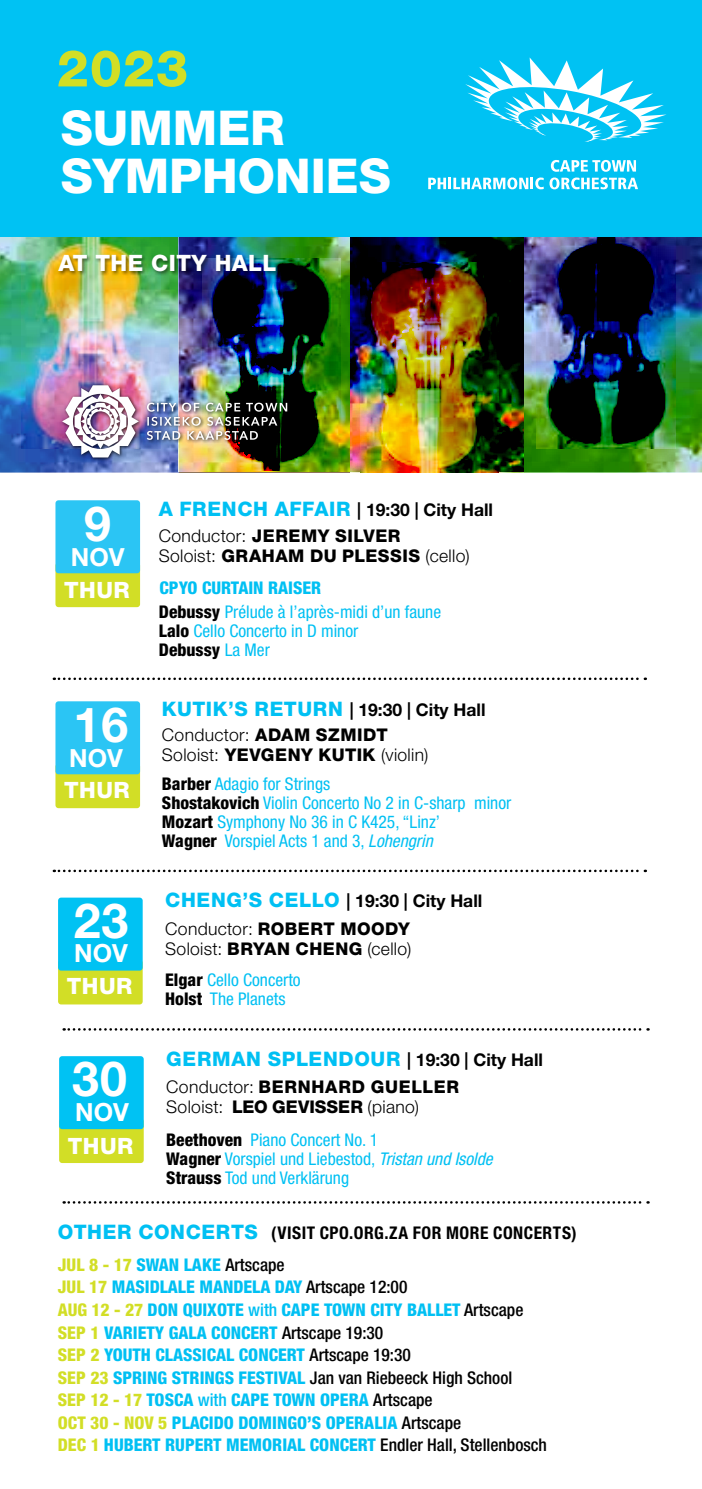
<style>
.page{position:relative;width:702px;height:1489px;background:#fff}
.page>*{position:absolute;margin:0;border:0;box-sizing:border-box;transform-origin:0 0}
.t1{font:800 51px "Helvetica Neue LT Pro";color:#d2de26}
.t2{font:700 48.25px "Helvetica Neue LT Std";color:#fff}
.t3{font:800 48px/48px "Helvetica Neue LT Std";color:#fff}
.t4{font:700 25px "Helvetica Neue LT Std";color:#fff}
.t5{font:800 22.5px "Helvetica Neue LT Std";letter-spacing:.02em;color:#fff}
.t6{font:800 20px "Helvetica Neue LT Std";letter-spacing:.035em;color:#00c0f3}
.t7{font:800 condensed 17.5px/22.5px "Helvetica Neue LT Std";color:#00c0f3}
.t8{font:condensed 17.5px/18.8px "Helvetica Neue LT Std";color:#00c0f3}
.t9{font:700 17.5px/25.2px "Helvetica Neue LT Std";color:#000}
.t10{font:800 17.5px/20px "Helvetica Neue LT Std";letter-spacing:.035em;color:#000}
.t11{font:300 17.5px/31.5px "Helvetica Neue LT Std";letter-spacing:.02em;color:#000}
.t12{font:700 condensed 17.5px/32.2px "Helvetica Neue LT Std";letter-spacing:.03em;color:#000}
.t13{font:800 condensed 17.5px "Helvetica Neue LT Pro";color:#00c0f3}
.t14{font:800 condensed 17.5px "Helvetica Neue LT Pro";color:#000}
.s1{font-weight:800;font-size:20px;color:#00c0f3}
.s2{font-weight:300}
.s3{font-family:"Helvetica Neue LT Pro";font-weight:800;color:#000}
.s4{font-family:"Helvetica Neue LT Std";font-weight:400;color:#00c0f3}
.s5{color:#fff}
.s6{font-weight:800}
.s7{font-style:italic}
.s8{font-family:"Helvetica Neue LT Pro";font-weight:800;font-stretch:condensed}
.s9{font-weight:400;font-stretch:condensed;color:#00c0f3}
.s10{font-weight:700;font-size:17.5px;color:#000}
.s11{font-weight:800;font-stretch:normal;font-size:20px;color:#00c0f3}
.s12{font-weight:800;color:#d2de26}
.s13{font-weight:800;color:#00c0f3}
.s14{font-weight:500}
.s15{color:#d2de26}
.s16{font-weight:500;color:#000}
</style>
<div class="page">
<img style="left:0;top:236px;width:179px;height:236px">
<img style="left:22px;top:236px;width:138px;height:213px">
<img style="left:523px;top:236px;width:179px;height:236px">
<img style="left:537px;top:236px;width:138px;height:213px">
<img style="left:179px;top:236px;width:171px;height:236px">
<img style="left:202px;top:258px;width:138px;height:212px">
<img style="left:350px;top:236px;width:173px;height:236px">
<img style="left:361px;top:263px;width:138px;height:209px">
<div style="left:0;top:0;width:702px;height:236px;background:#00c2f3"></div>
<svg style="left:54px;top:677px;width:591px;height:3px"></svg>
<svg style="left:54px;top:869px;width:591px;height:3px"></svg>
<div style="left:55px;top:562px;width:85px;height:45px;background:#d2de26;border-radius:3px"></div>
<div style="left:55px;top:763px;width:85px;height:45px;background:#d2de26;border-radius:3px"></div>
<div style="left:55px;top:500px;width:85px;height:73px;background:#2bc5f4;border-radius:3px"></div>
<div style="left:55px;top:701px;width:85px;height:73px;background:#2bc5f4;border-radius:3px"></div>
<svg style="left:64px;top:1028px;width:584px;height:2px"></svg>
<svg style="left:64px;top:1201px;width:584px;height:2px"></svg>
<div style="left:59px;top:1118px;width:85px;height:44px;background:#d2de26;border-radius:3px"></div>
<div style="left:59px;top:1056px;width:85px;height:73px;background:#00c2f3;border-radius:3px"></div>
<div style="left:58px;top:959px;width:85px;height:45px;background:#d2de26;border-radius:3px"></div>
<div style="left:58px;top:897px;width:85px;height:73px;background:#00c2f3;border-radius:3px"></div>
<div style="left:56px;top:254px;width:224px;height:22px;background:#000;opacity:.5"></div>
<svg style="left:465px;top:57px;width:201px;height:85px"></svg>
<svg style="left:428px;top:177px;width:115px;height:12px"></svg>
<svg style="left:549px;top:160px;width:89px;height:29px"></svg>
<div style="left:60px;top:383px;width:231px;height:78px;background:#000;opacity:.75"></div>
<img style="left:147px;top:402px;width:140px;height:38px">
<img style="left:62px;top:385px;width:77px;height:72px">
<h1 class="t1" style="left:57px;top:38px;width:133px">2023</h1>
<h3 class="t3" style="left:61px;top:104px;width:332px">SUMMER<br>SYMPHONIES</h3>
<p class="t5" style="left:58px;top:250px;width:219px">AT THE CITY HALL</p>
<h2 class="t2" style="left:84px;top:494px;width:28px">9</h2>
<h3 class="t4" style="left:71px;top:541px;width:55px">NOV</h3>
<p class="t5" style="left:64px;top:576px;width:67px">THUR</p>
<h2 class="t2" style="left:74px;top:695px;width:56px">16</h2>
<h3 class="t4" style="left:69px;top:742px;width:55px">NOV</h3>
<p class="t5" style="left:64px;top:776px;width:67px">THUR</p>
<h2 class="t2" style="left:74px;top:890px;width:56px">23</h2>
<h3 class="t4" style="left:74px;top:937px;width:55px">NOV</h3>
<p class="t5" style="left:67px;top:972px;width:67px">THUR</p>
<h2 class="t2" style="left:72px;top:1048px;width:56px">30</h2>
<h3 class="t4" style="left:75px;top:1096px;width:55px">NOV</h3>
<p class="t5" style="left:68px;top:1132px;width:67px">THUR</p>
<p class="t9" style="left:159px;top:496px;width:336px"><span class="s1">A FRENCH AFFAIR</span> | 19:30 | City Hall</p>
<p class="t10" style="left:159px;top:526px;width:312px"><span class="s2">Conductor:</span> JEREMY SILVER<br><span class="s2">Soloist:</span> GRAHAM DU PLESSIS <span class="s2">(cello)</span></p>
<p class="t13" style="left:159px;top:577px;width:163px">CPYO CURTAIN RAISER</p>
<p class="t8" style="left:159px;top:602px;width:283px"><span class="s3">Debussy</span> Prélude à l’après-midi d’un faune<br><span class="s3">Lalo</span> Cello Concerto in D minor</p>
<p class="t14" style="left:159px;top:638px;width:112px">Debussy <span class="s4">La Mer</span></p>
<p class="t9" style="left:162px;top:696px;width:334px"><span class="s1">KUTIK’S RETURN</span> | 19:30 | City Hall <span class="s5">|<br></span><span class="s2">Conductor:</span> <span class="s6">ADAM SZMIDT</span></p>
<p class="t11" style="left:162px;top:738px;width:268px">Soloist: <span class="s6">YEVGENY KUTIK</span> (violin)</p>
<p class="t8" style="left:162px;top:774px;width:351px"><span class="s3">Barber</span> Adagio for Strings<br><span class="s3">Shostakovich</span> Violin Concerto No 2 in C-sharp minor <span class="s3">Mozart</span> Symphony No 36 in C K425, “Linz’<br><span class="s3">Wagner</span> Vorspiel Acts 1 and 3, <span class="s7">Lohengrin</span></p>
<p class="t9" style="left:165px;top:886px;width:351px;line-height:27.5px"><span class="s1">CHENG’S CELLO</span> | 19:30 | City Hall<span class="s5">Hall<br></span><span class="s2">Conductor:</span> <span class="s6">ROBERT MOODY</span></p>
<p class="t11" style="left:165px;top:932px;width:247px">Soloist: <span class="s6">BRYAN CHENG</span> (cello)<br><span class="s8">Elgar</span> <span class="s9">Cello Concerto</span></p>
<p class="t8" style="left:165px;top:989px;width:122px"><span class="s3">Holst</span> The Planets</p>
<p class="t6" style="left:166px;top:1046px;width:378px">GERMAN SPLENDOUR <span class="s10">| 19:30 | City Hall</span></p>
<p class="t10" style="left:166px;top:1076px;width:294px"><span class="s2">Conductor:</span> BERNHARD GUELLER<br><span class="s2">Soloist:</span> LEO GEVISSER <span class="s2">(piano)</span></p>
<p class="t8" style="left:166px;top:1130px;width:328px"><span class="s3">Beethoven</span> Piano Concert No. 1<br><span class="s3">Wagner</span> Vorspiel und Liebestod, <span class="s7">Tristan und Isolde<br></span><span class="s3">Strauss</span> Tod und Verklärung</p>
<p class="t12" style="left:58px;top:1215px;width:520px"><span class="s11">OTHER CONCERTS</span> (VISIT CPO.ORG.ZA FOR MORE CONCERTS)<br><span class="s12">JUL 8 - 17</span> <span class="s13">SWAN LAKE</span> <span class="s14">Artscape</span></p>
<p class="t7" style="left:58px;top:1275px;width:490px"><span class="s15">JUL 17</span> MASIDLALE MANDELA DAY <span class="s16">Artscape 12:00<br></span><span class="s15">AUG 12 - 27</span> DON QUIXOTE <span class="s14">with</span> CAPE TOWN CITY BALLET <span class="s16">Artscape </span><span class="s15">SEP 1</span> VARIETY GALA CONCERT <span class="s16">Artscape 19:30<br></span><span class="s15">SEP 2</span> YOUTH CLASSICAL CONCERT <span class="s16">Artscape 19:30<br></span><span class="s15">SEP 23</span> SPRING STRINGS FESTIVAL <span class="s16">Jan van Riebeeck High School<br></span><span class="s15">SEP 12 - 17</span> TOSCA <span class="s14">with</span> CAPE TOWN OPERA <span class="s16">Artscape<br></span><span class="s15">OCT 30 - NOV 5</span> PLACIDO DOMINGO’S OPERALIA <span class="s16">Artscape<br></span><span class="s15">DEC 1</span> HUBERT RUPERT MEMORIAL CONCERT <span class="s16">Endler Hall, Stellenbosch</span></p>
</div>
